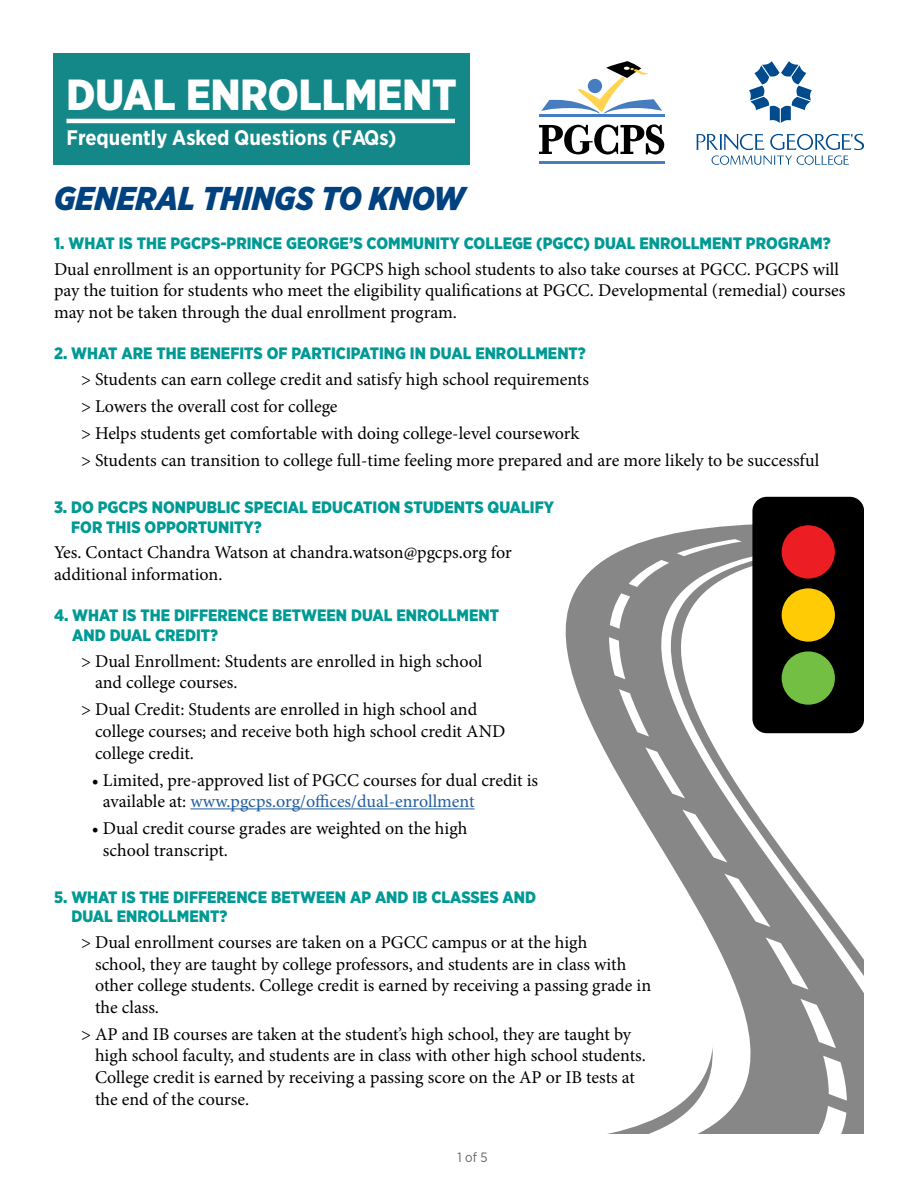
<style>
.page{position:relative;width:918px;height:1188px;background:#fff}
.page>*{position:absolute;margin:0;border:0;box-sizing:border-box;transform-origin:0 0}
.t1{font:900 43.5px "Gotham Narrow";color:#fff}
.t2{font:italic 900 33px "Gotham Narrow";color:#004280}
.t3{font:700 21px "Gotham Narrow";color:#fff}
.t4{font:18px/21.6px "Minion Pro";color:#000}
.t5{font:900 16.5px/19.8px "Gotham Narrow";color:#009994}
.t6{font:13.5px "Gotham Narrow";color:#636466}
.s1{color:#215e9e}
</style>
<div class="page">
<div style="left:54px;top:53px;width:416px;height:112px;background:#148889"></div>
<hr style="left:66px;top:119px;width:389px;height:4px;background:#fff">
<hr style="left:539px;top:161px;width:125px;height:3px;background:#457dc0">
<hr style="left:539px;top:115px;width:125px;height:2px;background:#457dc0">
<svg style="left:539px;top:124px;width:125px;height:31px"></svg>
<svg style="left:541px;top:61px;width:121px;height:54px"></svg>
<svg style="left:696px;top:134px;width:168px;height:31px"></svg>
<svg style="left:749px;top:61px;width:63px;height:62px"></svg>
<svg style="left:202px;top:544px;width:662px;height:590px"></svg>
<svg style="left:703px;top:1056px;width:144px;height:78px"></svg>
<svg style="left:800px;top:999px;width:36px;height:49px"></svg>
<svg style="left:766px;top:937px;width:43px;height:53px"></svg>
<svg style="left:724px;top:874px;width:46px;height:53px"></svg>
<svg style="left:682px;top:810px;width:45px;height:53px"></svg>
<svg style="left:645px;top:747px;width:40px;height:51px"></svg>
<svg style="left:619px;top:689px;width:30px;height:48px"></svg>
<svg style="left:609px;top:637px;width:16px;height:42px"></svg>
<svg style="left:610px;top:593px;width:20px;height:36px"></svg>
<svg style="left:629px;top:560px;width:40px;height:27px"></svg>
<svg style="left:677px;top:539px;width:65px;height:17px"></svg>
<div style="left:752px;top:497px;width:112px;height:236px;background:#000;border-radius:14px"></div>
<div style="left:782px;top:525px;width:53px;height:54px;background:#ed1d24;border-radius:50%"></div>
<div style="left:782px;top:588px;width:53px;height:54px;background:#ffcb05;border-radius:50%"></div>
<div style="left:782px;top:651px;width:53px;height:54px;background:#72bf44;border-radius:50%"></div>
<h1 class="t1" style="left:66px;top:66px;width:392px">DUAL ENROLLMENT</h1>
<p class="t3" style="left:66px;top:124px;width:332px">Frequently Asked Questions (FAQs)</p>
<h2 class="t2" style="left:54px;top:178px;width:413px">GENERAL THINGS TO KNOW</h2>
<p class="t5" style="left:54px;top:233px;width:778px">1. WHAT IS THE PGCPS-PRINCE GEORGE’S COMMUNITY COLLEGE (PGCC) DUAL ENROLLMENT PROGRAM?</p>
<p class="t4" style="left:54px;top:258px;width:793px">Dual enrollment is an opportunity for PGCPS high school students to also take courses at PGCC. PGCPS will pay the tuition for students who meet the eligibility qualifications at PGCC. Developmental (remedial) courses may not be taken through the dual enrollment program.</p>
<p class="t5" style="left:54px;top:343px;width:533px">2. WHAT ARE THE BENEFITS OF PARTICIPATING IN DUAL ENROLLMENT?</p>
<p class="t4" style="left:81px;top:366px;width:740px;line-height:27px">&gt; Students can earn college credit and satisfy high school requirements<br>&gt; Lowers the overall cost for college<br>&gt; Helps students get comfortable with doing college-level coursework<br>&gt; Students can transition to college full-time feeling more prepared and are more likely to be successful</p>
<p class="t5" style="left:71px;top:497px;width:484px;text-indent:-17px">3. DO PGCPS NONPUBLIC SPECIAL EDUCATION STUDENTS QUALIFY<br>FOR THIS OPPORTUNITY?</p>
<p class="t4" style="left:54px;top:542px;width:459px">Yes. Contact Chandra Watson at chandra.watson@pgcps.org for additional information.</p>
<p class="t5" style="left:72px;top:605px;width:428px;text-indent:-18px">4. WHAT IS THE DIFFERENCE BETWEEN DUAL ENROLLMENT<br>AND DUAL CREDIT?</p>
<p class="t4" style="left:95px;top:650px;width:389px;text-indent:-14px">&gt; Dual Enrollment: Students are enrolled in high school and college courses.</p>
<p class="t4" style="left:95px;top:699px;width:412px;text-indent:-14px">&gt; Dual Credit: Students are enrolled in high school and college courses; and receive both high school credit AND college credit.</p>
<p class="t4" style="left:103px;top:769px;width:437px;text-indent:-11px">• Limited, pre-approved list of PGCC courses for dual credit is available at: <span class="s1">www.pgcps.org/offices/dual-enrollment</span></p>
<p class="t4" style="left:103px;top:818px;width:366px;text-indent:-11px">• Dual credit course grades are weighted on the high school transcript.</p>
<p class="t5" style="left:71px;top:887px;width:466px;text-indent:-17px">5. WHAT IS THE DIFFERENCE BETWEEN AP AND IB CLASSES AND<br>DUAL ENROLLMENT?</p>
<p class="t4" style="left:95px;top:932px;width:558px;text-indent:-14px">&gt; Dual enrollment courses are taken on a PGCC campus or at the high<br>school, they are taught by college professors, and students are in class with other college students. College credit is earned by receiving a passing grade in the class.</p>
<p class="t4" style="left:95px;top:1023px;width:552px;text-indent:-14px">&gt; AP and IB courses are taken at the student’s high school, they are taught by high school faculty, and students are in class with other high school students.<br>College credit is earned by receiving a passing score on the AP or IB tests at the end of the course.</p>
<p class="t6" style="left:457px;top:1149px;width:32px">1 of 5</p>
</div>
